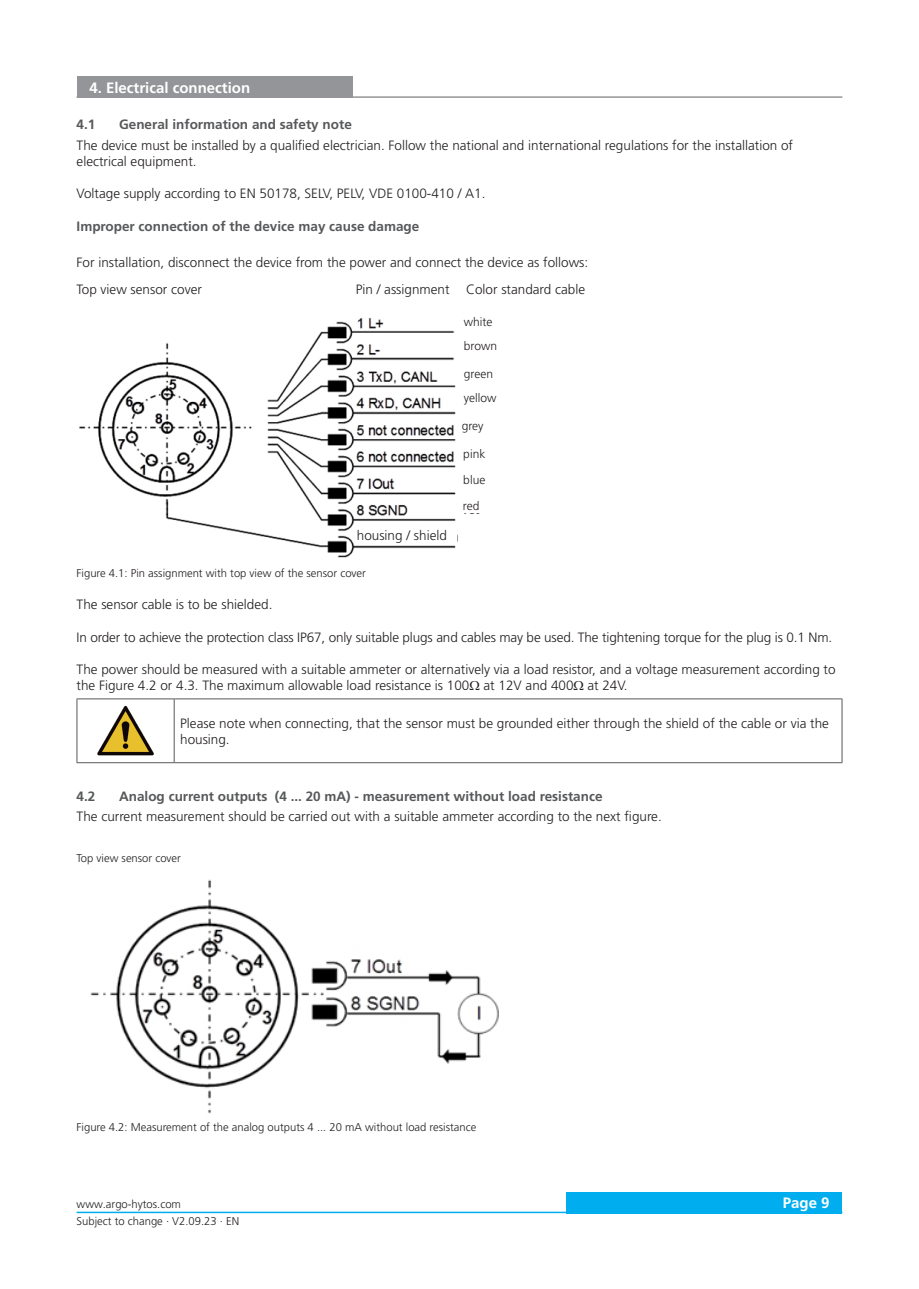
<style>
.page{position:relative;width:919px;height:1289px;background:#fff}
.page>*{position:absolute;margin:0;border:0;box-sizing:border-box;transform-origin:0 0}
.Überschrift_1{font:700 15px "Frutiger LT Pro";color:#fff}
._06_Copytext{font:300 13.5px/16.2px "Frutiger LT Pro";color:#231f20}
.Überschrift_3{font:700 13.5px "Frutiger LT Pro";color:#57585a}
._05_Subline_Copytext{font:700 13.5px "Frutiger LT Pro";color:#57585a}
._08_Legend{font:300 12px "Frutiger LT Pro";color:#231f20}
._08_Legend-2{font:300 11.25px "Frutiger LT Pro";color:#231f20}
</style>
<div class="page">
<div style="left:566px;top:1191px;width:276px;height:22px;background:#00aeef"></div>
<hr style="left:77px;top:1211px;width:765px;height:2px;background:#00aeef">
<img style="left:90px;top:879px;width:409px;height:235px">
<div style="left:77px;top:77px;width:275px;height:21px;background:#939598"></div>
<hr style="left:77px;top:96px;width:765px;height:2px;background:#939598">
<img style="left:79px;top:317px;width:401px;height:241px">
<div style="left:458px;top:315px;width:41px;height:197px;background:#fff"></div>
<div style="left:355px;top:523px;width:101px;height:21px;background:#fff"></div>
<hr style="left:77px;top:698px;width:97px;height:1px;background:#57585a">
<hr style="left:77px;top:699px;width:1px;height:63px;background:#57585a">
<hr style="left:174px;top:698px;width:668px;height:1px;background:#57585a">
<hr style="left:174px;top:699px;width:1px;height:63px;background:#57585a">
<hr style="left:841px;top:699px;width:1px;height:63px;background:#57585a">
<hr style="left:77px;top:762px;width:97px;height:1px;background:#57585a">
<hr style="left:174px;top:762px;width:668px;height:1px;background:#57585a">
<img style="left:94px;top:699px;width:64px;height:57px">
<p class="Überschrift_1" style="left:89px;top:79px;width:162px">4. Electrical connection</p>
<p class="Überschrift_3" style="left:77px;top:117px;width:20px">4.1</p>
<p class="Überschrift_3" style="left:119px;top:117px;width:234px">General information and safety note</p>
<p class="_06_Copytext" style="left:77px;top:137px;width:718px">The device must be installed by a qualified electrician. Follow the national and international regulations for the installation of electrical equipment.</p>
<p class="_06_Copytext" style="left:77px;top:186px;width:410px">Voltage supply according to EN 50178, SELV, PELV, VDE 0100-410 / A1.</p>
<p class="_05_Subline_Copytext" style="left:77px;top:218px;width:344px">Improper connection of the device may cause damage</p>
<p class="_06_Copytext" style="left:77px;top:255px;width:513px">For installation, disconnect the device from the power and connect the device as follows:</p>
<p class="_06_Copytext" style="left:77px;top:282px;width:127px">Top view sensor cover</p>
<p class="_06_Copytext" style="left:356px;top:282px;width:231px">Pin / assignment Color standard cable</p>
<p class="_06_Copytext" style="left:357px;top:527px;width:92px">housing / shield</p>
<p class="_08_Legend-2" style="left:77px;top:566px;width:291px">Figure 4.1: Pin assignment with top view of the sensor cover</p>
<p class="_08_Legend" style="left:464px;top:315px;width:30px">white</p>
<p class="_08_Legend" style="left:464px;top:339px;width:35px">brown</p>
<p class="_08_Legend" style="left:464px;top:366px;width:31px">green</p>
<p class="_08_Legend" style="left:464px;top:391px;width:34px">yellow</p>
<p class="_08_Legend" style="left:461px;top:419px;width:23px">grey</p>
<p class="_08_Legend" style="left:463px;top:447px;width:24px">pink</p>
<p class="_08_Legend" style="left:463px;top:472px;width:24px">blue</p>
<p class="_08_Legend" style="left:463px;top:498px;width:18px">red</p>
<p class="_06_Copytext" style="left:77px;top:596px;width:197px">The sensor cable is to be shielded.</p>
<p class="_06_Copytext" style="left:77px;top:629px;width:757px">In order to achieve the protection class IP67, only suitable plugs and cables may be used. The tightening torque for the plug is 0.1 Nm.</p>
<p class="_06_Copytext" style="left:77px;top:661px;width:760px">The power should be measured with a suitable ammeter or alternatively via a load resistor, and a voltage measurement according to the Figure 4.2 or 4.3. The maximum allowable load resistance is 100 at 12V and 400 at 24V.</p>
<p class="_06_Copytext" style="left:180px;top:715px;width:650px">Please note when connecting, that the sensor must be grounded either through the shield of the cable or via the housing.</p>
<p class="Überschrift_3" style="left:77px;top:788px;width:20px">4.2</p>
<p class="Überschrift_3" style="left:119px;top:788px;width:485px">Analog current outputs (4 ... 20 mA) - measurement without load resistance</p>
<p class="_06_Copytext" style="left:77px;top:808px;width:586px">The current measurement should be carried out with a suitable ammeter according to the next figure.</p>
<p class="_08_Legend-2" style="left:77px;top:851px;width:106px">Top view sensor cover</p>
<p class="_08_Legend-2" style="left:77px;top:1120px;width:401px">Figure 4.2: Measurement of the analog outputs 4 ... 20 mA without load resistance</p>
<p class="_08_Legend-2" style="left:77px;top:1197px;width:106px">www.argo-hytos.com</p>
<p class="Überschrift_1" style="left:782px;top:1194px;width:48px">Page 9</p>
<p class="_08_Legend-2" style="left:77px;top:1214px;width:164px">Subject to change · V2.09.23 · EN</p>
</div>
